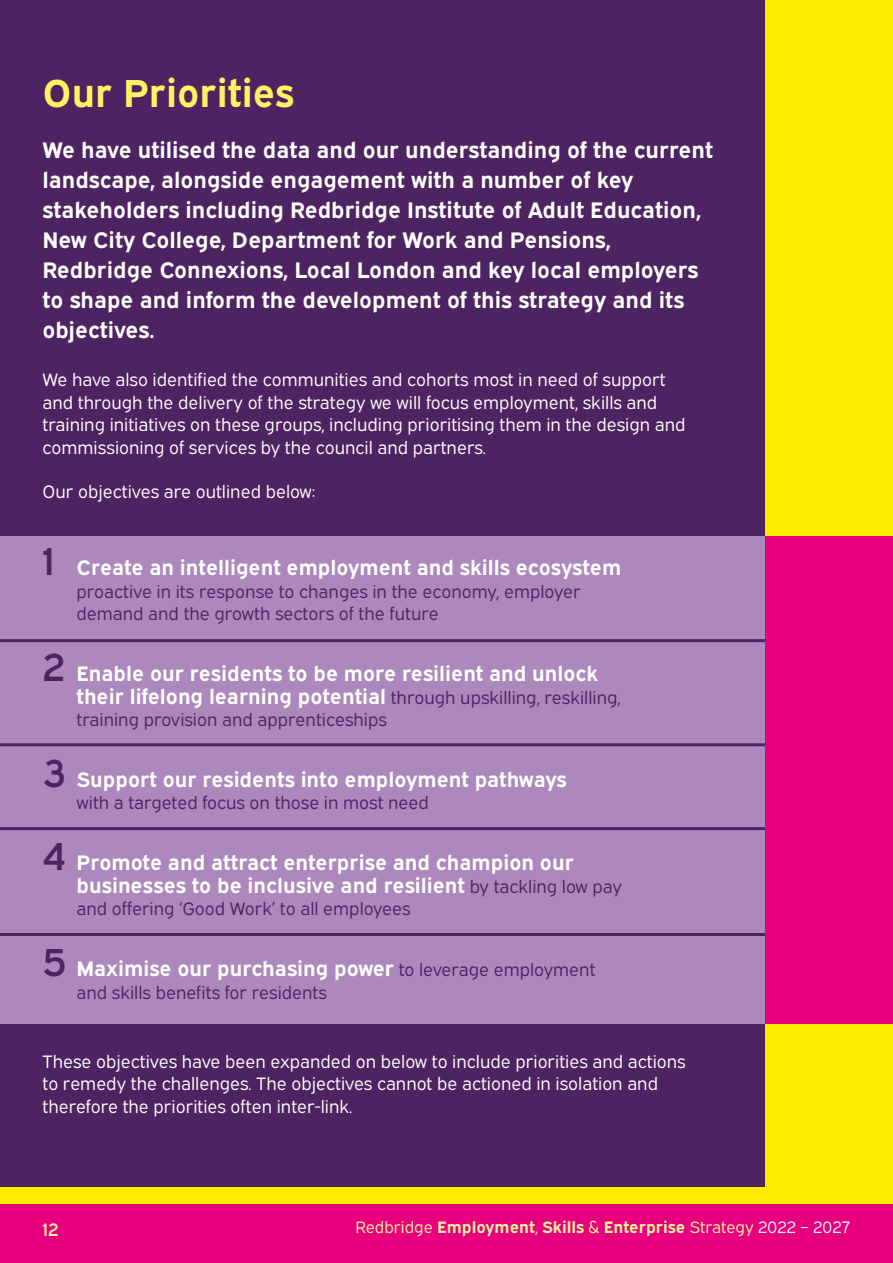
<style>
.page{position:relative;width:893px;height:1263px;background:#fff}
.page>*{position:absolute;margin:0;border:0;box-sizing:border-box;transform-origin:0 0}
.head1_large_26{font:700 39px "Expressway Rg";color:#fff265}
.Body_intro_para_larg{font:700 22.5px/30px "Expressway Rg";color:#fff}
.Body{font:700 21px/22.5px "Expressway Rg";color:#fff}
.Body-2{font:18px/22.5px "Expressway Bk";color:#fff}
.Body-3{font:18px/22.5px "Expressway Bk";color:#4e2361}
.t1{font:18px "Expressway Sb";color:#fff69b}
.t2{font:700 16.5px "Expressway Rg";color:#fff69b}
.s1{font-family:"Expressway Sb";font-weight:400;font-size:39px;color:#4e2361}
.s2{font-family:"Expressway Bk";font-weight:400;font-size:18px;color:#4e2361}
.s3{font-family:"Expressway Bk";font-weight:400}
.s4{font-family:"Expressway Bk";font-weight:400;color:#fff}
</style>
<div class="page">
<div style="left:0;top:1203px;width:893px;height:60px;background:#e6007d"></div>
<div style="left:0;top:1186px;width:893px;height:17px;background:#ffed00"></div>
<div style="left:0;top:0;width:893px;height:1186px;background:#4e2361"></div>
<div style="left:0;top:536px;width:765px;height:488px;background:#ac88bd"></div>
<hr style="left:0;top:639px;width:765px;height:3px;background:#4e2361">
<hr style="left:0;top:743px;width:765px;height:3px;background:#4e2361">
<hr style="left:0;top:827px;width:765px;height:3px;background:#4e2361">
<hr style="left:0;top:933px;width:765px;height:3px;background:#4e2361">
<div style="left:765px;top:1024px;width:128px;height:162px;background:#ffed00"></div>
<div style="left:765px;top:0;width:128px;height:536px;background:#ffed00"></div>
<div style="left:765px;top:536px;width:128px;height:488px;background:#e6007d"></div>
<h1 class="head1_large_26" style="left:43px;top:62px;width:253px">Our Priorities</h1>
<p class="Body_intro_para_larg" style="left:43px;top:133px;width:672px">We have utilised the data and our understanding of the current landscape, alongside engagement with a number of key stakeholders including Redbridge Institute of Adult Education, New City College, Department for Work and Pensions, Redbridge Connexions, Local London and key local employers to shape and inform the development of this strategy and its objectives.</p>
<p class="Body-2" style="left:43px;top:367px;width:645px">We have also identified the communities and cohorts most in need of support and through the delivery of the strategy we will focus employment, skills and training initiatives on these groups, including prioritising them in the design and commissioning of services by the council and partners.</p>
<p class="Body-2" style="left:43px;top:478px;width:275px">Our objectives are outlined below:</p>
<p class="Body" style="left:43px;top:554px;width:580px"><span class="s1">1</span> Create an intelligent employment and skills ecosystem</p>
<p class="Body-3" style="left:77px;top:578px;width:506px">proactive in its response to changes in the economy, employer demand and the growth sectors of the future</p>
<p class="Body" style="left:77px;top:660px;width:546px;text-indent:-34px"><span class="s1">2</span> Enable our residents to be more resilient and unlock their lifelong learning potential <span class="s2">through upskilling, reskilling,</span></p>
<p class="Body-3" style="left:77px;top:707px;width:312px">training provision and apprenticeships</p>
<p class="Body" style="left:43px;top:766px;width:526px"><span class="s1">3</span> Support our residents into employment pathways</p>
<p class="Body-3" style="left:77px;top:790px;width:354px">with a targeted focus on those in most need</p>
<p class="Body" style="left:77px;top:849px;width:547px;text-indent:-34px"><span class="s1">4</span> Promote and attract enterprise and champion our businesses to be inclusive and resilient <span class="s2">by tackling low pay</span></p>
<p class="Body-3" style="left:77px;top:896px;width:336px">and offering ‘Good Work’ to all employees</p>
<p class="Body" style="left:43px;top:955px;width:554px"><span class="s1">5</span> Maximise our purchasing power <span class="s2">to leverage employment</span></p>
<p class="Body-3" style="left:77px;top:979px;width:252px">and skills benefits for residents</p>
<p class="Body-2" style="left:43px;top:1048px;width:645px">These objectives have been expanded on below to include priorities and actions to remedy the challenges. The objectives cannot be actioned in isolation and therefore the priorities often inter-link.</p>
<p class="t1" style="left:43px;top:1215px;width:18px">12</p>
<p class="t2" style="left:356px;top:1214px;width:496px"><span class="s3">Redbridge</span> Employment<span class="s3">,</span> Skills <span class="s3">&amp;</span> Enterprise <span class="s3">Strategy</span> <span class="s4">2022 – 2027</span></p>
</div>
